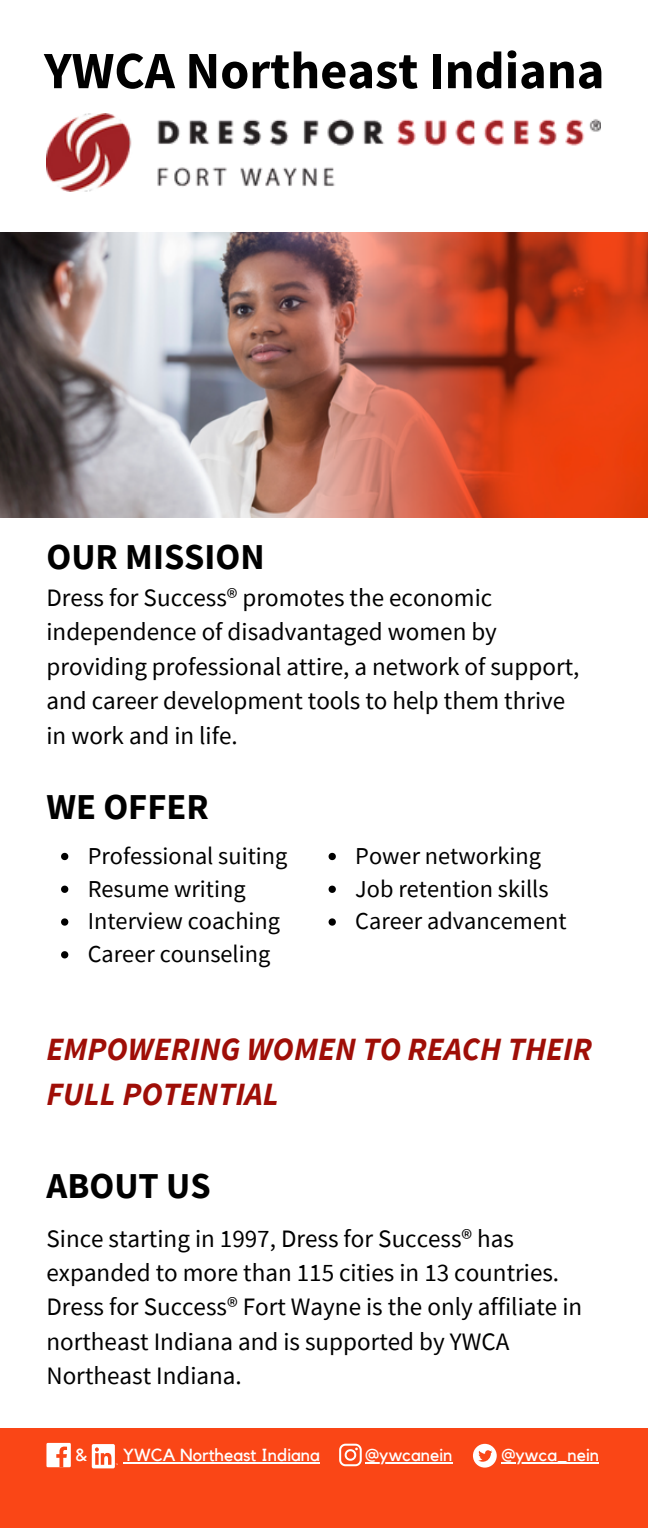
<style>
.page{position:relative;width:648px;height:1530px;background:#fff}
.page>*{position:absolute;margin:0;border:0;box-sizing:border-box;transform-origin:0 0}
.t1{font:700 52.5px "Source Sans Pro";color:#000}
.t2{font:700 36.5px "Source Sans Pro";color:#000}
.t3{font:italic 700 32.5px/45px "Source Sans Pro";color:#9f0e07}
.t4{font:25px/34.5px "Source Sans Pro";color:#000}
.t5{font:24.25px "Source Sans Pro";color:#000}
.t6{font:17.5px "Kollektif";color:#fff}
</style>
<div class="page">
<img style="left:0;top:233px;width:647px;height:284px">
<img style="left:46px;top:113px;width:554px;height:79px">
<svg style="left:61px;top:853px;width:7px;height:7px"></svg>
<svg style="left:61px;top:886px;width:7px;height:7px"></svg>
<svg style="left:61px;top:918px;width:7px;height:8px"></svg>
<svg style="left:61px;top:951px;width:7px;height:7px"></svg>
<svg style="left:328px;top:853px;width:8px;height:7px"></svg>
<svg style="left:328px;top:886px;width:8px;height:7px"></svg>
<svg style="left:328px;top:918px;width:8px;height:8px"></svg>
<div style="left:0;top:1428px;width:647px;height:99px;background:#fa4616"></div>
<svg style="left:339px;top:1443px;width:29px;height:24px"></svg>
<hr style="left:365px;top:1462px;width:87px;height:1px;background:#fff">
<div style="left:473px;top:1444px;width:23px;height:24px;background:#fff;border-radius:50%"></div>
<svg style="left:478px;top:1450px;width:14px;height:12px"></svg>
<hr style="left:501px;top:1462px;width:97px;height:1px;background:#fff">
<div style="left:46px;top:1443px;width:25px;height:24px;background:#fff"></div>
<svg style="left:56px;top:1447px;width:11px;height:20px"></svg>
<hr style="left:123px;top:1462px;width:196px;height:1px;background:#fff">
<div style="left:92px;top:1444px;width:23px;height:24px;background:#fff;border-radius:2px"></div>
<svg style="left:95px;top:1447px;width:23px;height:18px"></svg>
<p class="t1" style="left:44px;top:37px;width:561px">YWCA Northeast Indiana</p>
<p class="t2" style="left:46px;top:533px;width:220px">OUR MISSION</p>
<p class="t4" style="left:46px;top:580px;width:534px">Dress for Success® promotes the economic independence of disadvantaged women by providing professional attire, a network of support, and career development tools to help them thrive in work and in life.</p>
<p class="t2" style="left:46px;top:783px;width:164px">WE OFFER</p>
<p class="t5" style="left:88px;top:840px;width:201px">Professional suiting</p>
<p class="t5" style="left:88px;top:873px;width:159px">Resume writing</p>
<p class="t5" style="left:88px;top:905px;width:194px">Interview coaching</p>
<p class="t5" style="left:88px;top:938px;width:184px">Career counseling</p>
<p class="t5" style="left:355px;top:840px;width:187px">Power networking</p>
<p class="t5" style="left:355px;top:873px;width:195px">Job retention skills</p>
<p class="t5" style="left:355px;top:905px;width:213px">Career advancement</p>
<p class="t3" style="left:46px;top:1026px;width:547px">EMPOWERING WOMEN TO REACH THEIR<br>FULL POTENTIAL</p>
<p class="t2" style="left:46px;top:1162px;width:166px">ABOUT US</p>
<p class="t4" style="left:46px;top:1221px;width:514px">Since starting in 1997, Dress for Success® has expanded to more than 115 cities in 13 countries.</p>
<p class="t4" style="left:46px;top:1289px;width:537px">Dress for Success® Fort Wayne is the only affiliate in northeast Indiana and is supported by YWCA<br>Northeast Indiana.</p>
<p class="t6" style="left:76px;top:1446px;width:13px">&amp;</p>
<p class="t6" style="left:123px;top:1446px;width:198px">YWCA Northeast Indiana</p>
<p class="t6" style="left:365px;top:1446px;width:89px">@ywcanein</p>
<p class="t6" style="left:501px;top:1446px;width:99px">@ywca_nein</p>
</div>
